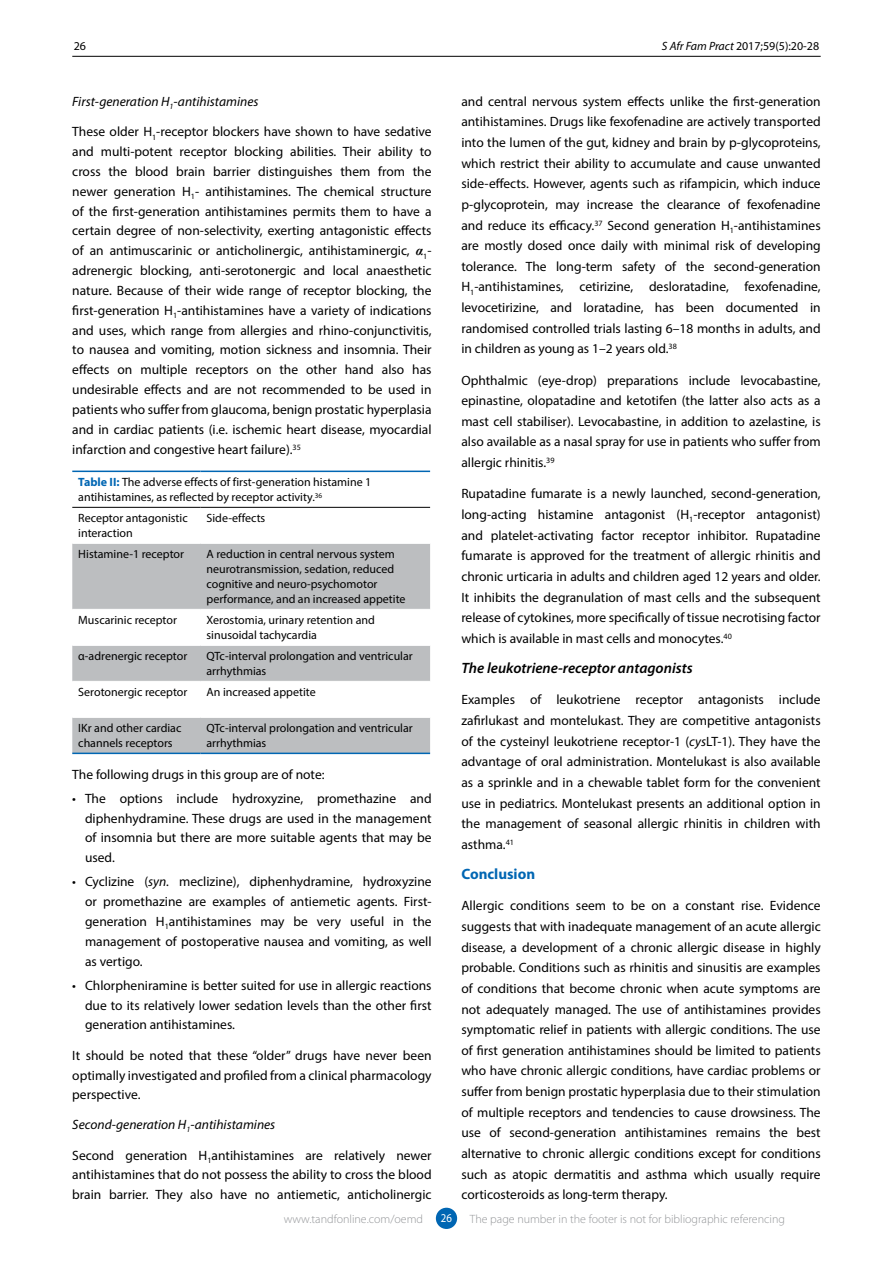
<style>
.page{position:relative;width:893px;height:1263px;background:#fff}
.page>*{position:absolute;margin:0;border:0;box-sizing:border-box;transform-origin:0 0}
.t1{font:italic 600 15px "Myriad Pro";color:#000}
.t2{font:700 15px "Myriad Pro";color:#0066b3}
.t3{font:13.5px/20.7px "Myriad Pro";color:#000;text-align:justify}
.t4{font:italic 13.5px "Myriad Pro";color:#000}
.t5{font:12px/15px "Myriad Pro";color:#000}
.t6{font:300 12px "Myriad Pro";color:#939598}
.t7{font:12px "Myriad Pro";color:#fff;scale:.9 1}
.s1{font-style:italic}
.s2{font-family:"Times New Roman";font-weight:700;font-style:italic}
.s3{font-weight:700;color:#0066b3}
</style>
<div class="page">
<hr style="left:72px;top:56px;width:749px;height:1px;background:#000">
<div style="left:436px;top:1208px;width:21px;height:21px;background:#0066b3;border-radius:50%"></div>
<svg style="left:72px;top:472px;width:358px;height:35px"></svg>
<svg style="left:72px;top:544px;width:358px;height:209px;fill:#bcbec0"></svg>
<hr style="left:72px;top:471px;width:129px;height:1px;background:#0066b3">
<hr style="left:201px;top:471px;width:229px;height:1px;background:#0066b3">
<hr style="left:72px;top:507px;width:129px;height:1px;background:#000">
<hr style="left:201px;top:507px;width:229px;height:1px;background:#000">
<hr style="left:72px;top:609px;width:129px;height:1px;background:#fff">
<hr style="left:201px;top:609px;width:229px;height:1px;background:#fff">
<hr style="left:72px;top:645px;width:129px;height:1px;background:#fff">
<hr style="left:201px;top:645px;width:229px;height:1px;background:#fff">
<hr style="left:72px;top:681px;width:129px;height:1px;background:#fff">
<hr style="left:201px;top:681px;width:229px;height:1px;background:#fff">
<hr style="left:72px;top:717px;width:129px;height:1px;background:#fff">
<hr style="left:201px;top:717px;width:229px;height:1px;background:#fff">
<hr style="left:72px;top:753px;width:129px;height:1px;background:#0066b3">
<hr style="left:201px;top:753px;width:229px;height:1px;background:#0066b3">
<p class="t5" style="left:74px;top:38px;width:14px">26</p>
<p class="t5" style="left:662px;top:38px;width:159px"><span class="s1">S Afr Fam Pract</span> 2017;59(5):20-28</p>
<p class="t4" style="left:72px;top:93px;width:188px">First-generation H<sub>1</sub>-antihistamines</p>
<p class="t3" style="left:72px;top:122px;width:361px;line-height:19.8px">These older H<sub>1</sub>-receptor blockers have shown to have sedative and multi-potent receptor blocking abilities. Their ability to cross the blood brain barrier distinguishes them from the newer generation H<sub>1</sub>- antihistamines. The chemical structure of the first-generation antihistamines permits them to have a certain degree of non-selectivity, exerting antagonistic effects of an antimuscarinic or anticholinergic, antihistaminergic, <span class="s2">α</span><sub>1</sub>- adrenergic blocking, anti-serotonergic and local anaesthetic nature. Because of their wide range of receptor blocking, the first-generation H<sub>1</sub>-antihistamines have a variety of indications and uses, which range from allergies and rhino-conjunctivitis, to nausea and vomiting, motion sickness and insomnia. Their effects on multiple receptors on the other hand also has undesirable effects and are not recommended to be used in patients who suffer from glaucoma, benign prostatic hyperplasia and in cardiac patients (i.e. ischemic heart disease, myocardial infarction and congestive heart failure).<sup>35</sup></p>
<p class="t5" style="left:78px;top:475px;width:295px"><span class="s3">Table II:</span> The adverse effects of first-generation histamine 1 antihistamines, as reflected by receptor activity.<sup>36</sup></p>
<p class="t5" style="left:78px;top:511px;width:111px">Receptor antagonistic interaction</p>
<p class="t5" style="left:207px;top:511px;width:60px">Side-effects</p>
<p class="t5" style="left:78px;top:547px;width:107px">Histamine-1 receptor</p>
<p class="t5" style="left:207px;top:547px;width:201px">A reduction in central nervous system neurotransmission, sedation, reduced cognitive and neuro-psychomotor performance, and an increased appetite</p>
<p class="t5" style="left:78px;top:613px;width:100px">Muscarinic receptor</p>
<p class="t5" style="left:207px;top:613px;width:170px">Xerostomia, urinary retention and sinusoidal tachycardia</p>
<p class="t5" style="left:78px;top:649px;width:110px">α-adrenergic receptor</p>
<p class="t5" style="left:207px;top:649px;width:208px">QTc-interval prolongation and ventricular arrhythmias</p>
<p class="t5" style="left:78px;top:685px;width:111px">Serotonergic receptor</p>
<p class="t5" style="left:207px;top:685px;width:111px">An increased appetite</p>
<p class="t5" style="left:78px;top:721px;width:105px">IKr and other cardiac channels receptors</p>
<p class="t5" style="left:207px;top:721px;width:208px">QTc-interval prolongation and ventricular arrhythmias</p>
<p class="t3" style="left:72px;top:763px;width:254px">The following drugs in this group are of note:</p>
<p class="t3" style="left:85px;top:788px;width:348px;line-height:19.8px;text-indent:-13px">• The options include hydroxyzine, promethazine and diphenhydramine. These drugs are used in the management of insomnia but there are more suitable agents that may be used.</p>
<p class="t3" style="left:85px;top:872px;width:348px;line-height:19.8px;text-indent:-13px">• Cyclizine (<span class="s1">syn.</span> meclizine), diphenhydramine, hydroxyzine or promethazine are examples of antiemetic agents. First&shy;generation H<sub>1</sub>antihistamines may be very useful in the management of postoperative nausea and vomiting, as well as vertigo.</p>
<p class="t3" style="left:85px;top:975px;width:348px;line-height:19.8px;text-indent:-13px">• Chlorpheniramine is better suited for use in allergic reactions due to its relatively lower sedation levels than the other first generation antihistamines.</p>
<p class="t3" style="left:72px;top:1045px;width:361px;line-height:19.8px">It should be noted that these “older” drugs have never been optimally investigated and profiled from a clinical pharmacology perspective.</p>
<p class="t4" style="left:72px;top:1116px;width:205px">Second-generation H<sub>1</sub>-antihistamines</p>
<p class="t3" style="left:72px;top:1145px;width:361px;line-height:19.8px">Second generation H<sub>1</sub>antihistamines are relatively newer antihistamines that do not possess the ability to cross the blood brain barrier. They also have no antiemetic, anticholinergic</p>
<p class="t3" style="left:461px;top:91px;width:361px">and central nervous system effects unlike the first-generation antihistamines. Drugs like fexofenadine are actively transported into the lumen of the gut, kidney and brain by p-glycoproteins, which restrict their ability to accumulate and cause unwanted side-effects. However, agents such as rifampicin, which induce p-glycoprotein, may increase the clearance of fexofenadine and reduce its efficacy.<sup>37</sup> Second generation H<sub>1</sub>-antihistamines are mostly dosed once daily with minimal risk of developing tolerance. The long-term safety of the second-generation H<sub>1</sub>-antihistamines, cetirizine, desloratadine, fexofenadine, levocetirizine, and loratadine, has been documented in randomised controlled trials lasting 6–18 months in adults, and in children as young as 1–2 years old.<sup>38</sup></p>
<p class="t3" style="left:461px;top:369px;width:361px">Ophthalmic (eye-drop) preparations include levocabastine, epinastine, olopatadine and ketotifen (the latter also acts as a mast cell stabiliser). Levocabastine, in addition to azelastine, is also available as a nasal spray for use in patients who suffer from allergic rhinitis.<sup>39</sup></p>
<p class="t3" style="left:461px;top:483px;width:361px">Rupatadine fumarate is a newly launched, second-generation, long-acting histamine antagonist (H<sub>1</sub>-receptor antagonist) and platelet-activating factor receptor inhibitor. Rupatadine fumarate is approved for the treatment of allergic rhinitis and chronic urticaria in adults and children aged 12 years and older.<br>It inhibits the degranulation of mast cells and the subsequent release of cytokines, more specifically of tissue necrotising factor which is available in mast cells and monocytes.<sup>40</sup></p>
<p class="t1" style="left:461px;top:658px;width:233px">The leukotriene-receptor antagonists</p>
<p class="t3" style="left:461px;top:689px;width:361px">Examples of leukotriene receptor antagonists include zafirlukast and montelukast. They are competitive antagonists of the cysteinyl leukotriene receptor-1 (<span class="s1">cys</span>LT-1). They have the advantage of oral administration. Montelukast is also available as a sprinkle and in a chewable tablet form for the convenient use in pediatrics. Montelukast presents an additional option in the management of seasonal allergic rhinitis in children with asthma.<sup>41</sup></p>
<p class="t2" style="left:461px;top:864px;width:75px">Conclusion</p>
<p class="t3" style="left:461px;top:895px;width:361px">Allergic conditions seem to be on a constant rise. Evidence suggests that with inadequate management of an acute allergic disease, a development of a chronic allergic disease in highly probable. Conditions such as rhinitis and sinusitis are examples of conditions that become chronic when acute symptoms are not adequately managed. The use of antihistamines provides symptomatic relief in patients with allergic conditions. The use of first generation antihistamines should be limited to patients who have chronic allergic conditions, have cardiac problems or suffer from benign prostatic hyperplasia due to their stimulation of multiple receptors and tendencies to cause drowsiness. The use of second-generation antihistamines remains the best alternative to chronic allergic conditions except for conditions such as atopic dermatitis and asthma which usually require corticosteroids as long-term therapy.</p>
<p class="t6" style="left:284px;top:1212px;width:141px">www.tandfonline.com/oemd</p>
<p class="t7" style="left:441px;top:1211px;width:14px">26</p>
<p class="t6" style="left:470px;top:1212px;width:317px">The page number in the footer is not for bibliographic referencing</p>
</div>
